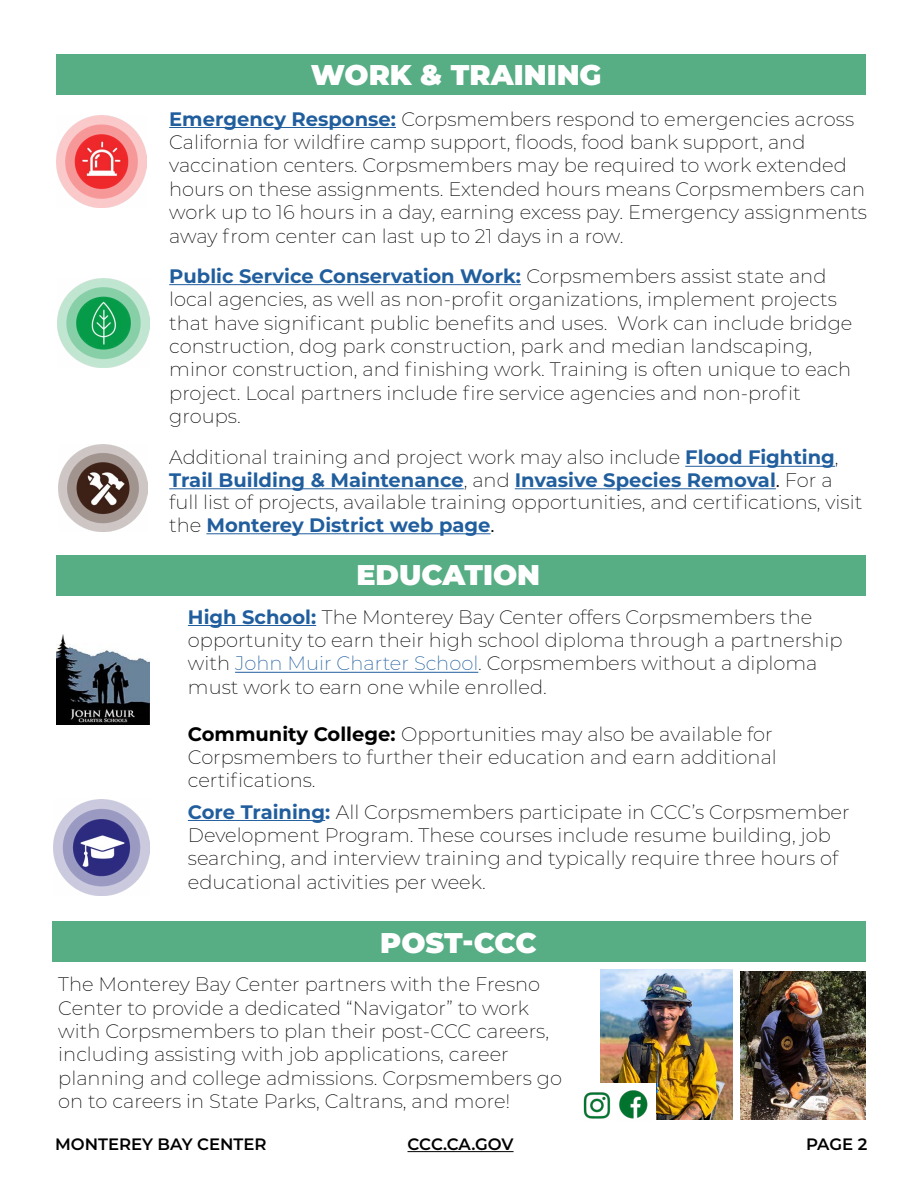
<style>
.page{position:relative;width:918px;height:1188px;background:#fff}
.page>*{position:absolute;margin:0;border:0;box-sizing:border-box;transform-origin:0 0}
.t1{font:900 28.5px "Montserrat";color:#fff}
.t2{font:200 19.5px/23.4px "Montserrat";color:#000}
.t3{font:600 16.5px "Montserrat";color:#000}
.s1{font-weight:700;color:#215e9e}
.s2{font-weight:400}
.s3{color:#215e9e}
.s4{font-weight:700}
</style>
<div class="page">
<div style="left:56px;top:54px;width:810px;height:41px;background:#57ad84"></div>
<img style="left:56px;top:116px;width:90px;height:92px">
<hr style="left:169px;top:127px;width:227px;height:1px;background:#215e9e">
<img style="left:57px;top:279px;width:92px;height:89px">
<hr style="left:169px;top:284px;width:352px;height:1px;background:#215e9e">
<img style="left:59px;top:445px;width:89px;height:86px">
<hr style="left:685px;top:466px;width:150px;height:1px;background:#215e9e">
<hr style="left:169px;top:488px;width:295px;height:1px;background:#215e9e">
<hr style="left:515px;top:488px;width:261px;height:1px;background:#215e9e">
<hr style="left:206px;top:533px;width:285px;height:1px;background:#215e9e">
<div style="left:56px;top:555px;width:810px;height:41px;background:#57ad84"></div>
<img style="left:56px;top:634px;width:93px;height:91px">
<hr style="left:188px;top:625px;width:128px;height:1px;background:#215e9e">
<hr style="left:235px;top:672px;width:243px;height:1px;background:#215e9e">
<img style="left:53px;top:800px;width:96px;height:95px">
<hr style="left:188px;top:820px;width:137px;height:1px;background:#215e9e">
<div style="left:52px;top:921px;width:814px;height:41px;background:#57ad84"></div>
<img style="left:601px;top:970px;width:132px;height:149px">
<img style="left:740px;top:972px;width:126px;height:147px">
<div style="left:570px;top:1083px;width:85px;height:43px;background:#fff"></div>
<img style="left:583px;top:1092px;width:28px;height:27px">
<img style="left:619px;top:1090px;width:29px;height:29px">
<hr style="left:408px;top:1151px;width:106px;height:1px;background:#000">
<p class="t1" style="left:311px;top:53px;width:292px">WORK &amp; TRAINING</p>
<p class="t2" style="left:169px;top:106px;width:699px"><span class="s1">Emergency Response:</span> Corpsmembers respond to emergencies across California for wildfire camp support, floods, food bank support, and vaccination centers. Corpsmembers may be required to work extended hours on these assignments. Extended hours means Corpsmembers can work up to 16 hours in a day, earning excess pay. Emergency assignments away from center can last up to 21 days in a row.</p>
<p class="t2" style="left:169px;top:264px;width:685px"><span class="s1">Public Service Conservation Work:</span> Corpsmembers assist state and local agencies, as well as non-profit organizations, implement projects that have significant public benefits and uses. Work can include bridge construction, dog park construction, park and median landscaping, minor construction, and finishing work. Training is often unique to each project. Local partners include fire service agencies and non-profit groups.</p>
<p class="t2" style="left:169px;top:446px;width:695px;line-height:22.5px">Additional training and project work may also include <span class="s1">Flood Fighting</span>, <span class="s1">Trail Building &amp; Maintenance</span>, and <span class="s1">Invasive Species Removal</span><span class="s2">.</span> For a full list of projects, available training opportunities, and certifications, visit the <span class="s1">Monterey District web page</span><span class="s2">.</span></p>
<p class="t1" style="left:356px;top:554px;width:185px">EDUCATION</p>
<p class="t2" style="left:188px;top:604px;width:656px"><span class="s1">High School:</span> The Monterey Bay Center offers Corpsmembers the opportunity to earn their high school diploma through a partnership with <span class="s3">John Muir Charter School</span>. Corpsmembers without a diploma must work to earn one while enrolled.</p>
<p class="t2" style="left:188px;top:721px;width:591px"><span class="s4">Community College:</span> Opportunities may also be available for<br>Corpsmembers to further their education and earn additional certifications.</p>
<p class="t2" style="left:188px;top:799px;width:663px"><span class="s1">Core Training:</span> All Corpsmembers participate in CCC’s Corpsmember Development Program. These courses include resume building, job searching, and interview training and typically require three hours of educational activities per week.</p>
<p class="t1" style="left:380px;top:922px;width:158px">POST-CCC</p>
<p class="t2" style="left:58px;top:972px;width:505px">The Monterey Bay Center partners with the Fresno Center to provide a dedicated “Navigator” to work with Corpsmembers to plan their post-CCC careers, including assisting with job applications, career planning and college admissions. Corpsmembers go on to careers in State Parks, Caltrans, and more!</p>
<p class="t3" style="left:55px;top:1132px;width:213px">MONTEREY BAY CENTER</p>
<p class="t3" style="left:408px;top:1132px;width:108px">CCC.CA.GOV</p>
<p class="t3" style="left:806px;top:1132px;width:63px">PAGE 2</p>
</div>
